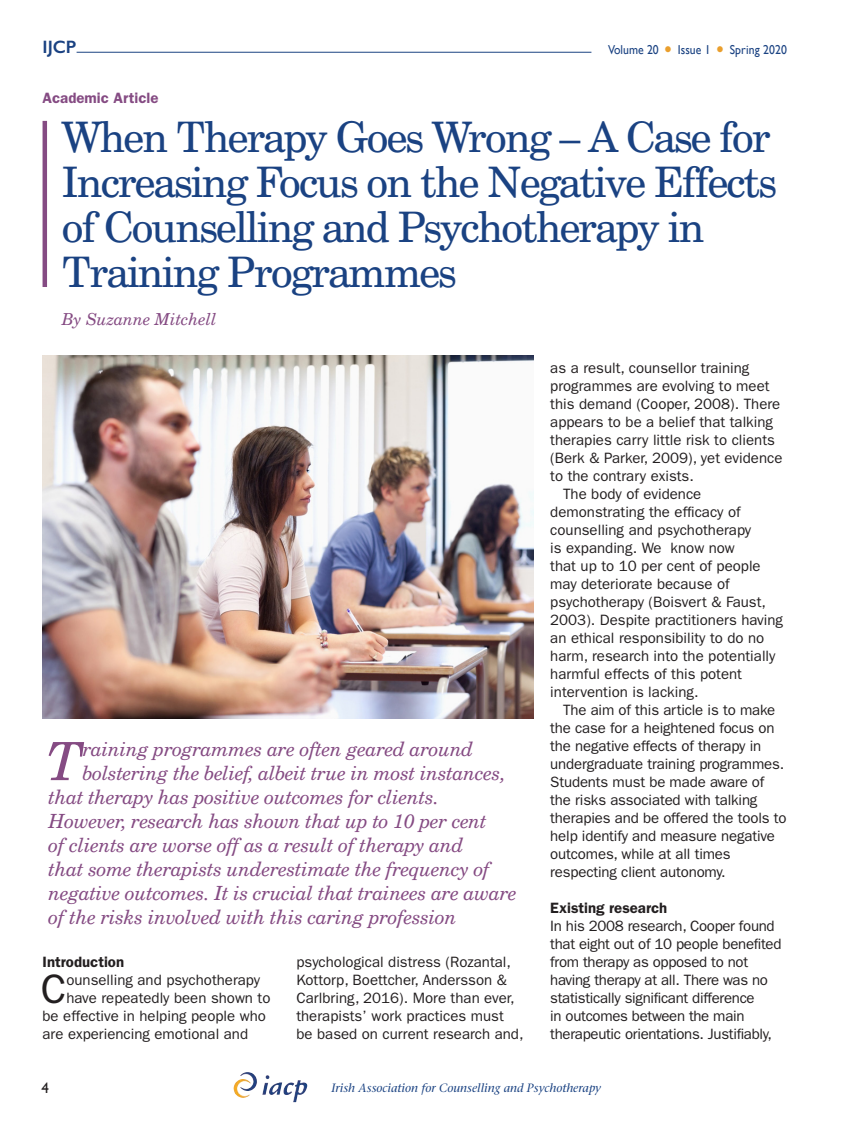
<style>
.page{position:relative;width:851px;height:1127px;background:#fff}
.page>*{position:absolute;margin:0;border:0;box-sizing:border-box;transform-origin:0 0}
.Drop_caps_quotation{font:italic 52.8px "Century Schoolbook BT";color:#854b83}
.Article_Title{font:42px/45px "Century Schoolbook BT";letter-spacing:-.04em;color:#1a4282}
.Body_copy_first_para{font:41.25px "ITC Franklin Gothic Std";color:#231f20}
.Drop_caps_quotation-2{font:italic 19.5px "Century Schoolbook BT";letter-spacing:-.01em;color:#854b83}
.t1{font:600 18px "Gill Sans";color:#1a4282}
.Author_Name_-_NEW{font:italic 16.5px "Century Schoolbook BT";color:#854b83}
.Body_Copy_Indent{font:15px/18px "ITC Franklin Gothic Std";color:#231f20}
.Body_copy_first_para-2{font:15px/18px "ITC Franklin Gothic Std";color:#231f20}
.Body_Copy_middle{font:15px/18px "ITC Franklin Gothic Std";letter-spacing:-.02em;color:#231f20}
.SM_Art_Title_2{font:600 15px "ITC Franklin Gothic Std";color:#231f20}
.SM_Art_Title_2-2{font:600 15px "ITC Franklin Gothic Std";color:#854b83}
.t2{font:15px "Gill Sans";color:#231f20}
.t3{font:12.9px "Gill Sans";color:#1a4282;scale:.91 1}
.t4{font:italic 12px "Stone Serif LT";color:#1a4282}
.s1{font-family:"Century Schoolbook BT";font-style:italic;font-size:21px;color:#ea9f2d}
</style>
<div class="page">
<img style="left:233px;top:1072px;width:74px;height:30px">
<hr style="left:77px;top:52px;width:514px;height:1px;background:#1a4282">
<hr style="left:43px;top:121px;width:4px;height:166px;background:#854b83">
<img style="left:43px;top:355px;width:490px;height:364px">
<p class="t1" style="left:43px;top:36px;width:35px">IJCP</p>
<p class="t3" style="left:608px;top:42px;width:198px">Volume 20 <span class="s1">•</span> Issue 1 <span class="s1">•</span> Spring 2020</p>
<p class="SM_Art_Title_2-2" style="left:43px;top:89px;width:117px">Academic Article</p>
<p class="Article_Title" style="left:62px;top:114px;width:716px">When Therapy Goes Wrong – A Case for Increasing Focus on the Negative Effects of Counselling and Psychotherapy in Training Programmes</p>
<p class="Author_Name_-_NEW" style="left:62px;top:309px;width:156px">By Suzanne Mitchell</p>
<p class="Drop_caps_quotation" style="left:46px;top:729px;width:39px">T</p>
<p class="Drop_caps_quotation-2" style="left:83px;top:737px;width:392px">raining programmes are often geared around</p>
<p class="Drop_caps_quotation-2" style="left:83px;top:761px;width:424px">bolstering the belief, albeit true in most instances,</p>
<p class="Drop_caps_quotation-2" style="left:49px;top:785px;width:391px">that therapy has positive outcomes for clients.</p>
<p class="Drop_caps_quotation-2" style="left:49px;top:809px;width:439px">However, research has shown that up to 10 per cent</p>
<p class="Drop_caps_quotation-2" style="left:49px;top:833px;width:416px">of clients are worse off as a result of therapy and</p>
<p class="Drop_caps_quotation-2" style="left:49px;top:857px;width:442px">that some therapists underestimate the frequency of</p>
<p class="Drop_caps_quotation-2" style="left:49px;top:881px;width:469px">negative outcomes. It is crucial that trainees are aware</p>
<p class="Drop_caps_quotation-2" style="left:49px;top:905px;width:409px">of the risks involved with this caring profession</p>
<p class="SM_Art_Title_2" style="left:43px;top:953px;width:83px">Introduction</p>
<p class="Body_copy_first_para" style="left:41px;top:965px;width:27px">C</p>
<p class="Body_copy_first_para-2" style="left:66px;top:971px;width:195px">ounselling and psychotherapy</p>
<p class="Body_copy_first_para-2" style="left:66px;top:989px;width:205px">have repeatedly been shown to</p>
<p class="Body_copy_first_para-2" style="left:43px;top:1007px;width:225px">be effective in helping people who</p>
<p class="Body_copy_first_para-2" style="left:43px;top:1025px;width:207px">are experiencing emotional and</p>
<p class="Body_copy_first_para-2" style="left:296px;top:953px;width:229px">psychological distress (Rozantal, Kottorp, Boettcher, Andersson &amp; Carlbring, 2016). More than ever, therapists’ work practices must be based on current research and,</p>
<p class="Body_copy_first_para-2" style="left:550px;top:359px;width:233px">as a result, counsellor training programmes are evolving to meet this demand (Cooper, 2008). There appears to be a belief that talking therapies carry little risk to clients (Berk &amp; Parker, 2009), yet evidence to the contrary exists.</p>
<p class="Body_Copy_Indent" style="left:550px;top:485px;width:234px;text-indent:13px">The body of evidence demonstrating the efficacy of counselling and psychotherapy<br>is expanding. We know now<br>that up to 10 per cent of people may deteriorate because of psychotherapy (Boisvert &amp; Faust,<br>2003). Despite practitioners having an ethical responsibility to do no harm, research into the potentially harmful effects of this potent intervention is lacking.</p>
<p class="Body_Copy_Indent" style="left:550px;top:701px;width:238px;text-indent:13px">The aim of this article is to make the case for a heightened focus on the negative effects of therapy in undergraduate training programmes.<br>Students must be made aware of the risks associated with talking therapies and be offered the tools to help identify and measure negative outcomes, while at all times respecting client autonomy.</p>
<p class="SM_Art_Title_2" style="left:550px;top:899px;width:119px">Existing research</p>
<p class="Body_Copy_middle" style="left:550px;top:917px;width:232px">In his 2008 research, Cooper found that eight out of 10 people benefited from therapy as opposed to not having therapy at all. There was no statistically significant difference<br>in outcomes between the main therapeutic orientations. Justifiably,</p>
<p class="t2" style="left:41px;top:1079px;width:9px">4</p>
<p class="t4" style="left:331px;top:1081px;width:271px">Irish Association for Counselling and Psychotherapy</p>
</div>
